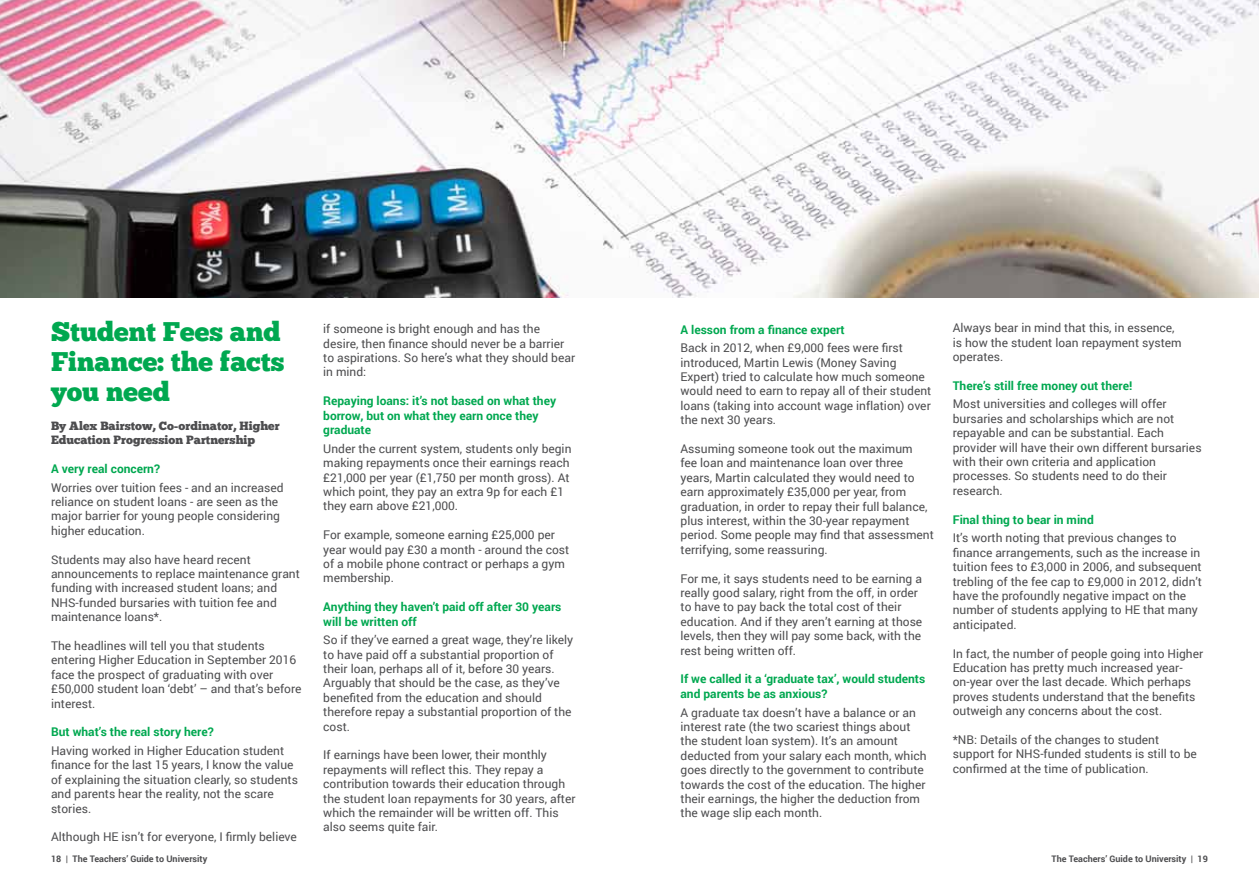
<style>
.page{position:relative;width:1259px;height:893px;background:#fff}
.page>*{position:absolute;margin:0;border:0;box-sizing:border-box;transform-origin:0 0}
.t1{font:27px/30px "Chunk Five";color:#00a850}
.t2{font:12px/14.4px "Roboto";color:#4d4d4f}
.t3{font:700 12px/14.4px "Roboto";color:#00a850}
.t4{font:12px/14.4px "Chunk Five";color:#4d4d4f}
.t5{font:700 9px "Roboto";color:#4d4d4f}
</style>
<div class="page">
<img style="left:0;top:0;width:1259px;height:298px">
<h1 class="t1" style="left:51px;top:317px;width:235px">Student Fees and<br>Finance: the facts you need</h1>
<p class="t4" style="left:51px;top:418px;width:230px">By Alex Bairstow, Co-ordinator, Higher<br>Education Progression Partnership</p>
<p class="t3" style="left:51px;top:461px;width:111px">A very real concern?</p>
<p class="t2" style="left:51px;top:480px;width:234px">Worries over tuition fees - and an increased reliance on student loans - are seen as the major barrier for young people considering higher education.</p>
<p class="t2" style="left:51px;top:552px;width:250px">Students may also have heard recent announcements to replace maintenance grant funding with increased student loans; and NHS-funded bursaries with tuition fee and maintenance loans*.</p>
<p class="t2" style="left:51px;top:638px;width:252px">The headlines will tell you that students entering Higher Education in September 2016 face the prospect of graduating with over £50,000 student loan ‘debt’ – and that’s before interest.</p>
<p class="t3" style="left:51px;top:724px;width:164px">But what’s the real story here?</p>
<p class="t2" style="left:51px;top:743px;width:248px">Having worked in Higher Education student finance for the last 15 years, I know the value of explaining the situation clearly, so students and parents hear the reality, not the scare stories.</p>
<p class="t2" style="left:51px;top:829px;width:247px">Although HE isn’t for everyone, I firmly believe</p>
<p class="t2" style="left:323px;top:321px;width:253px">if someone is bright enough and has the desire, then finance should never be a barrier to aspirations. So here’s what they should bear in mind:</p>
<p class="t3" style="left:323px;top:393px;width:234px">Repaying loans: it’s not based on what they borrow, but on what they earn once they graduate</p>
<p class="t2" style="left:323px;top:441px;width:250px">Under the current system, students only begin making repayments once their earnings reach £21,000 per year (£1,750 per month gross). At which point, they pay an extra 9p for each £1 they earn above £21,000.</p>
<p class="t2" style="left:323px;top:527px;width:248px">For example, someone earning £25,000 per year would pay £30 a month - around the cost of a mobile phone contract or perhaps a gym membership.</p>
<p class="t3" style="left:323px;top:599px;width:240px">Anything they haven’t paid off after 30 years will be written off</p>
<p class="t2" style="left:323px;top:632px;width:251px">So if they’ve earned a great wage, they’re likely to have paid off a substantial proportion of their loan, perhaps all of it, before 30 years.<br>Arguably that should be the case, as they’ve benefited from the education and should therefore repay a substantial proportion of the cost.</p>
<p class="t2" style="left:323px;top:747px;width:254px">If earnings have been lower, their monthly repayments will reflect this. They repay a contribution towards their education through the student loan repayments for 30 years, after which the remainder will be written off. This also seems quite fair.</p>
<p class="t3" style="left:680px;top:322px;width:166px">A lesson from a finance expert</p>
<p class="t2" style="left:680px;top:340px;width:252px">Back in 2012, when £9,000 fees were first introduced, Martin Lewis (Money Saving Expert) tried to calculate how much someone would need to earn to repay all of their student loans (taking into account wage inflation) over the next 30 years.</p>
<p class="t2" style="left:680px;top:441px;width:255px">Assuming someone took out the maximum<br>fee loan and maintenance loan over three years, Martin calculated they would need to earn approximately £35,000 per year, from graduation, in order to repay their full balance, plus interest, within the 30-year repayment period. Some people may find that assessment terrifying, some reassuring.</p>
<p class="t2" style="left:680px;top:571px;width:243px">For me, it says students need to be earning a really good salary, right from the off, in order to have to pay back the total cost of their education. And if they aren’t earning at those levels, then they will pay some back, with the rest being written off.</p>
<p class="t3" style="left:680px;top:671px;width:246px">If we called it a ‘graduate tax’, would students and parents be as anxious?</p>
<p class="t2" style="left:680px;top:705px;width:247px">A graduate tax doesn’t have a balance or an interest rate (the two scariest things about the student loan system). It’s an amount deducted from your salary each month, which goes directly to the government to contribute towards the cost of the education. The higher their earnings, the higher the deduction from the wage slip each month.</p>
<p class="t2" style="left:952px;top:320px;width:230px">Always bear in mind that this, in essence, is how the student loan repayment system operates.</p>
<p class="t3" style="left:952px;top:378px;width:181px">There’s still free money out there!</p>
<p class="t2" style="left:952px;top:396px;width:250px">Most universities and colleges will offer bursaries and scholarships which are not repayable and can be substantial. Each provider will have their own different bursaries with their own criteria and application processes. So students need to do their research.</p>
<p class="t3" style="left:952px;top:512px;width:142px">Final thing to bear in mind</p>
<p class="t2" style="left:952px;top:530px;width:251px">It’s worth noting that previous changes to finance arrangements, such as the increase in tuition fees to £3,000 in 2006, and subsequent trebling of the fee cap to £9,000 in 2012, didn’t have the profoundly negative impact on the number of students applying to HE that many anticipated.</p>
<p class="t2" style="left:952px;top:646px;width:252px">In fact, the number of people going into Higher Education has pretty much increased year&shy;on-year over the last decade. Which perhaps proves students understand that the benefits outweigh any concerns about the cost.</p>
<p class="t2" style="left:952px;top:732px;width:246px">*NB: Details of the changes to student support for NHS-funded students is still to be confirmed at the time of publication.</p>
<p class="t5" style="left:51px;top:852px;width:158px">18 | The Teachers’ Guide to University</p>
<p class="t5" style="left:1051px;top:852px;width:158px">The Teachers’ Guide to University | 19</p>
</div>
